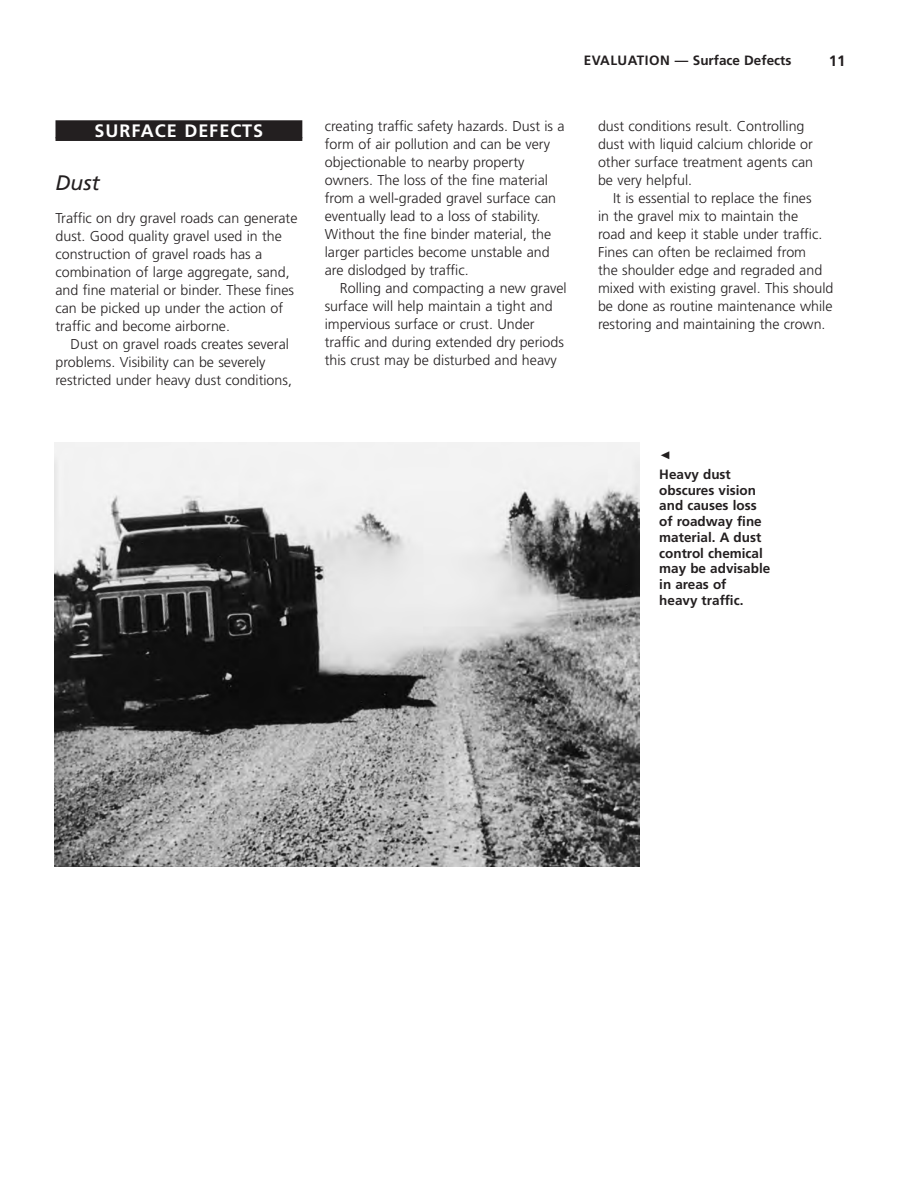
<style>
.page{position:relative;width:918px;height:1188px;background:#fff}
.page>*{position:absolute;margin:0;border:0;box-sizing:border-box;transform-origin:0 0}
.t1{font:italic 21px "Frutiger";color:#231f20}
.t2{font:700 18px "Frutiger";letter-spacing:.055em;color:#fff}
.t3{font:700 15px "Frutiger";color:#231f20}
.t4{font:300 14.25px/18px "Frutiger";color:#231f20}
.t5{font:700 13.5px/15.8px "Frutiger";color:#231f20}
</style>
<div class="page">
<img style="left:55px;top:443px;width:584px;height:424px">
<div style="left:56px;top:120px;width:246px;height:18px;background:#231f20"></div>
<hr style="left:56px;top:137px;width:246px;height:4px;background:#231f20">
<p class="t2" style="left:94px;top:124px;width:170px">SURFACE DEFECTS</p>
<h1 class="t1" style="left:56px;top:174px;width:46px">Dust</h1>
<p class="t4" style="left:56px;top:210px;width:244px">Traffic on dry gravel roads can generate dust. Good quality gravel used in the construction of gravel roads has a combination of large aggregate, sand, and fine material or binder. These fines can be picked up under the action of traffic and become airborne.</p>
<p class="t4" style="left:56px;top:336px;width:238px;text-indent:15px">Dust on gravel roads creates several problems. Visibility can be severely restricted under heavy dust conditions,</p>
<p class="t5" style="left:584px;top:53px;width:209px">EVALUATION — Surface Defects</p>
<p class="t3" style="left:829px;top:54px;width:18px">11</p>
<p class="t4" style="left:325px;top:118px;width:241px">creating traffic safety hazards. Dust is a form of air pollution and can be very objectionable to nearby property owners. The loss of the fine material from a well-graded gravel surface can eventually lead to a loss of stability.<br>Without the fine binder material, the larger particles become unstable and are dislodged by traffic.</p>
<p class="t4" style="left:325px;top:280px;width:243px;text-indent:15px">Rolling and compacting a new gravel surface will help maintain a tight and impervious surface or crust. Under traffic and during extended dry periods this crust may be disturbed and heavy</p>
<p class="t4" style="left:598px;top:118px;width:217px">dust conditions result. Controlling dust with liquid calcium chloride or other surface treatment agents can be very helpful.</p>
<p class="t4" style="left:598px;top:190px;width:237px;text-indent:15px">It is essential to replace the fines<br>in the gravel mix to maintain the<br>road and keep it stable under traffic.<br>Fines can often be reclaimed from<br>the shoulder edge and regraded and mixed with existing gravel. This should be done as routine maintenance while restoring and maintaining the crown.</p>
<p class="t5" style="left:659px;top:467px;width:113px">Heavy dust obscures vision and causes loss of road way fine material. A dust control chemical may be advisable in areas of<br>heavy traffic.</p>
</div>
